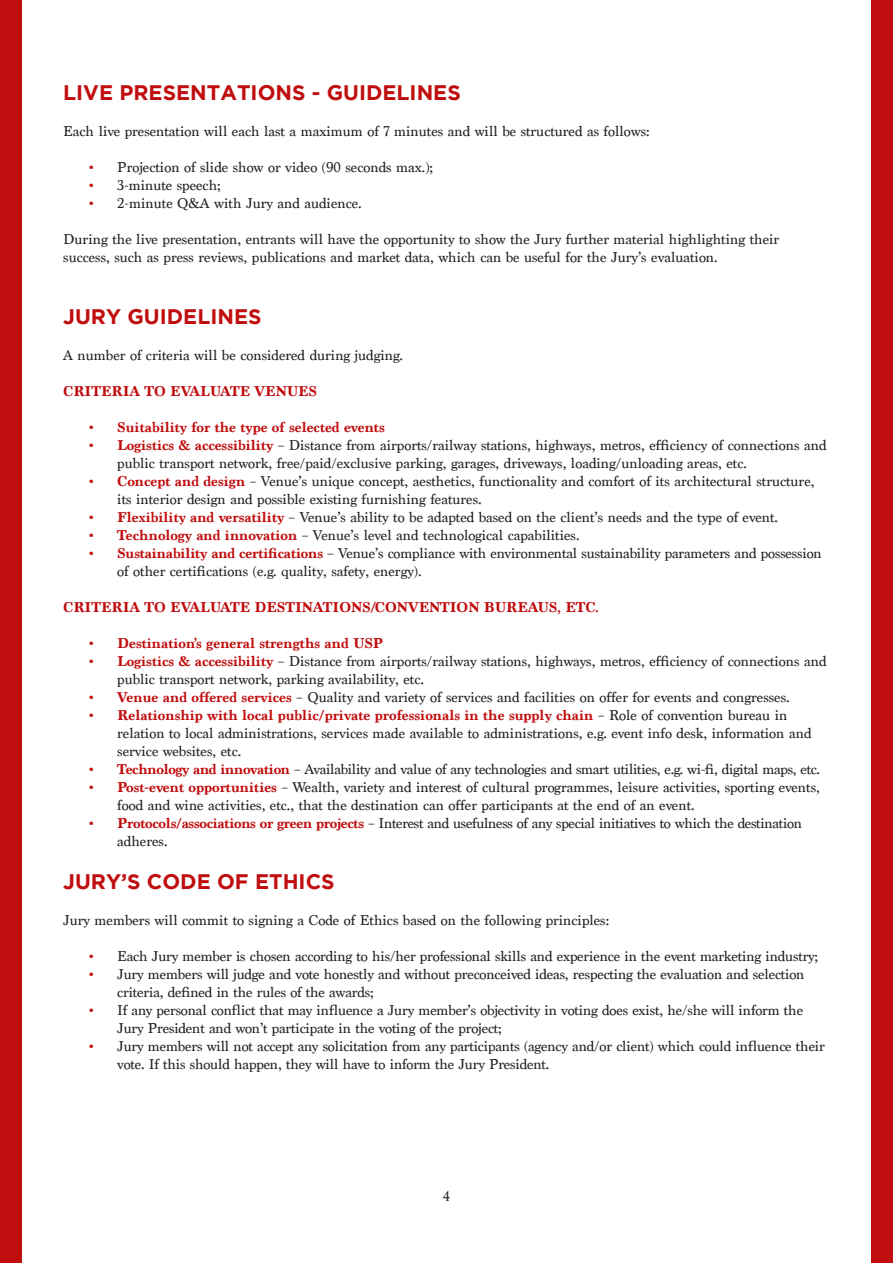
<style>
.page{position:relative;width:893px;height:1263px;background:#fff}
.page>*{position:absolute;margin:0;border:0;box-sizing:border-box;transform-origin:0 0}
.t1{font:700 21px "Gotham";color:#c00d0e}
.t2{font:15px "Marion";color:#231f20}
.t3{font:700 15px "Marion";color:#c00d0e}
.t4{font:15px "Marion";letter-spacing:-.02em;color:#231f20}
.s1{font-weight:700;color:#c00d0e}
.s2{font-weight:400;color:#231f20}
</style>
<div class="page">
<div style="left:872px;top:0;width:21px;height:1263px;background:#c00d0e"></div>
<div style="left:0;top:0;width:21px;height:1263px;background:#c00d0e"></div>
<p class="t1" style="left:63px;top:81px;width:399px">LIVE PRESENTATIONS - GUIDELINES</p>
<p class="t2" style="left:63px;top:123px;width:588px">Each live presentation will each last a maximum of 7 minutes and will be structured as follows:</p>
<p class="t2" style="left:89px;top:159px;width:345px"><span class="s1">•</span> Projection of slide show or video (90 seconds max.);</p>
<p class="t2" style="left:89px;top:177px;width:133px"><span class="s1">•</span> 3-minute speech;</p>
<p class="t2" style="left:89px;top:195px;width:274px"><span class="s1">•</span> 2-minute Q&amp;A with Jury and audience.</p>
<p class="t2" style="left:63px;top:231px;width:717px">During the live presentation, entrants will have the opportunity to show the Jury further material highlighting their</p>
<p class="t2" style="left:63px;top:249px;width:656px">success, such as press reviews, publications and market data, which can be useful for the Jury’s evaluation.</p>
<p class="t1" style="left:63px;top:304px;width:200px">JURY GUIDELINES</p>
<p class="t2" style="left:63px;top:346px;width:341px">A number of criteria will be considered during judging.</p>
<p class="t3" style="left:63px;top:382px;width:255px">CRITERIA TO EVALUATE VENUES</p>
<p class="t3" style="left:89px;top:418px;width:297px">• Suitability for the type of selected events</p>
<p class="t2" style="left:89px;top:436px;width:739px"><span class="s1">• Logistics &amp; accessibility</span> – Distance from airports/railway stations, highways, metros, efficiency of connections and</p>
<p class="t2" style="left:117px;top:454px;width:631px">public transport network, free/paid/exclusive parking, garages, driveways, loading/unloading areas, etc.</p>
<p class="t2" style="left:89px;top:472px;width:727px"><span class="s1">• Concept and design</span> – Venue’s unique concept, aesthetics, functionality and comfort of its architectural structure,</p>
<p class="t2" style="left:117px;top:490px;width:366px">its interior design and possible existing furnishing features.</p>
<p class="t2" style="left:89px;top:508px;width:690px"><span class="s1">• Flexibility and versatility</span> – Venue’s ability to be adapted based on the client’s needs and the type of event.</p>
<p class="t2" style="left:89px;top:526px;width:492px"><span class="s1">• Technology and innovation</span> – Venue’s level and technological capabilities.</p>
<p class="t2" style="left:89px;top:544px;width:734px"><span class="s1">• Sustainability and certifications</span> – Venue’s compliance with environmental sustainability parameters and possession</p>
<p class="t2" style="left:117px;top:562px;width:306px">of other certifications (e.g. quality, safety, energy).</p>
<p class="t3" style="left:63px;top:598px;width:537px">CRITERIA TO EVALUATE DESTINATIONS/CONVENTION BUREAUS, ETC.</p>
<p class="t3" style="left:89px;top:634px;width:295px">• Destination’s general strengths and USP</p>
<p class="t2" style="left:89px;top:652px;width:739px"><span class="s1">• Logistics &amp; accessibility</span> – Distance from airports/railway stations, highways, metros, efficiency of connections and</p>
<p class="t2" style="left:117px;top:670px;width:308px">public transport network, parking availability, etc.</p>
<p class="t2" style="left:89px;top:688px;width:702px"><span class="s1">• Venue and offered services</span> – Quality and variety of services and facilities on offer for events and congresses.</p>
<p class="t3" style="left:89px;top:706px;width:700px">• Relationship with local public/private professionals in the supply chain <span class="s2">– Role of convention bureau in</span></p>
<p class="t2" style="left:117px;top:724px;width:696px">relation to local administrations, services made available to administrations, e.g. event info desk, information and</p>
<p class="t2" style="left:117px;top:742px;width:125px">service websites, etc.</p>
<p class="t4" style="left:89px;top:760px;width:732px"><span class="s1">• Technology and innovation</span> – Availability and value of any technologies and smart utilities, e.g. wi-fi, digital maps, etc.</p>
<p class="t2" style="left:89px;top:778px;width:732px"><span class="s1">• Post-event opportunities</span> – Wealth, variety and interest of cultural programmes, leisure activities, sporting events,</p>
<p class="t2" style="left:117px;top:796px;width:579px">food and wine activities, etc., that the destination can offer participants at the end of an event.</p>
<p class="t4" style="left:89px;top:814px;width:714px"><span class="s1">• Protocols/associations or green projects</span> – Interest and usefulness of any special initiatives to which the destination</p>
<p class="t2" style="left:117px;top:832px;width:52px">adheres.</p>
<p class="t1" style="left:63px;top:869px;width:273px">JURY’S CODE OF ETHICS</p>
<p class="t2" style="left:63px;top:911px;width:547px">Jury members will commit to signing a Code of Ethics based on the following principles:</p>
<p class="t2" style="left:89px;top:947px;width:730px"><span class="s1">•</span> Each Jury member is chosen according to his/her professional skills and experience in the event marketing industry;</p>
<p class="t2" style="left:89px;top:965px;width:717px"><span class="s1">•</span> Jury members will judge and vote honestly and without preconceived ideas, respecting the evaluation and selection</p>
<p class="t2" style="left:117px;top:983px;width:258px">criteria, defined in the rules of the awards;</p>
<p class="t2" style="left:89px;top:1001px;width:715px"><span class="s1">•</span> If any personal conflict that may influence a Jury member’s objectivity in voting does exist, he/she will inform the</p>
<p class="t2" style="left:117px;top:1019px;width:386px">Jury President and won’t participate in the voting of the project;</p>
<p class="t2" style="left:89px;top:1037px;width:737px"><span class="s1">•</span> Jury members will not accept any solicitation from any participants (agency and/or client) which could influence their</p>
<p class="t2" style="left:117px;top:1055px;width:434px">vote. If this should happen, they will have to inform the Jury President.</p>
<p class="t2" style="left:443px;top:1187px;width:9px">4</p>
</div>
